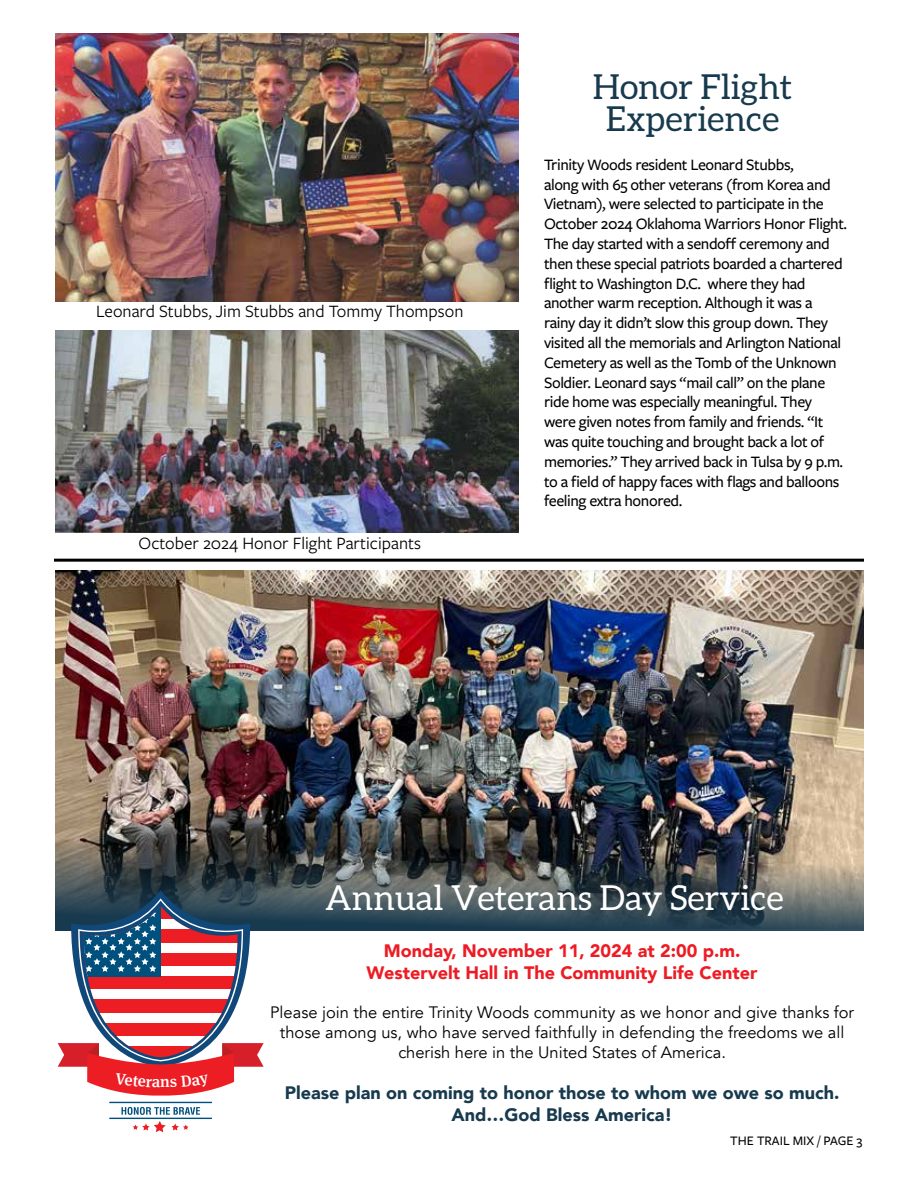
<style>
.page{position:relative;width:918px;height:1188px;background:#fff}
.page>*{position:absolute;margin:0;border:0;box-sizing:border-box;transform-origin:0 0}
.t1{font:34.5px "Aleo";color:#fff}
.t2{font:34.5px/31.5px "Aleo";color:#183a4e;text-align:center}
.t3{font:18px "Freight Sans Pro";color:#000}
.t4{font:900 18px/21.6px "Avenir";color:#ed1c24;text-align:center}
.t5{font:900 18px/21.6px "Avenir";color:#183a4e;text-align:center}
.t6{font:500 16.5px/19.8px "Freight Sans Pro";letter-spacing:-.025em;color:#000}
.t7{font:16.5px/19.8px "Avenir";color:#000;text-align:center}
.t8{font:500 15.9px "Meta Serif Pro";color:#fff}
.t9{font:500 13.5px "Freight Sans Pro";color:#000}
</style>
<div class="page">
<img style="left:56px;top:570px;width:808px;height:275px">
<svg style="left:56px;top:845px;width:808px;height:86px;background:#464f53"></svg>
<svg style="left:121px;top:1107px;width:79px;height:8px"></svg>
<hr style="left:109px;top:1118px;width:103px;height:1px;background:#00507d">
<hr style="left:109px;top:1102px;width:103px;height:1px;background:#00507d">
<svg style="left:133px;top:1121px;width:33px;height:11px"></svg>
<svg style="left:172px;top:1124px;width:17px;height:7px"></svg>
<img style="left:56px;top:33px;width:463px;height:268px">
<img style="left:56px;top:330px;width:463px;height:203px">
<hr style="left:54px;top:559px;width:810px;height:3px;background:#000">
<svg style="left:58px;top:890px;width:206px;height:206px"></svg>
<p class="t3" style="left:96px;top:299px;width:369px">Leonard Stubbs, Jim Stubbs and Tommy Thompson</p>
<p class="t3" style="left:139px;top:531px;width:284px">October 2024 Honor Flight Participants</p>
<h1 class="t2" style="left:593px;top:71px;width:201px">Honor Flight<br>Experience</h1>
<p class="t6" style="left:544px;top:154px;width:305px">Trinity Woods resident Leonard Stubbs,<br>along with 65 other veterans (from Korea and Vietnam), were selected to participate in the October 2024 Oklahoma Warriors Honor Flight.<br>The day started with a sendoff ceremony and then these special patriots boarded a chartered flight to Washington D.C. where they had another warm reception. Although it was a rainy day it didn’t slow this group down. They visited all the memorials and Arlington National Cemetery as well as the Tomb of the Unknown Soldier. Leonard says “mail call” on the plane ride home was especially meaningful. They were given notes from family and friends. “It was quite touching and brought back a lot of memories.” They arrived back in Tulsa by 9 p.m. to a field of happy faces with flags and balloons feeling extra honored.</p>
<p class="t8" style="left:160px;top:1070px;width:11px">n</p>
<h1 class="t1" style="left:325px;top:879px;width:460px">Annual Veterans Day Service</h1>
<p class="t4" style="left:367px;top:939px;width:392px">Monday, November 11, 2024 at 2:00 p.m.<br>Westervelt Hall in The Community Life Center</p>
<p class="t7" style="left:270px;top:1003px;width:585px">Please join the entire Trinity Woods community as we honor and give thanks for those among us, who have served faithfully in defending the freedoms we all cherish here in the United States of America.</p>
<p class="t5" style="left:285px;top:1082px;width:556px">Please plan on coming to honor those to whom we owe so much.<br>And…God Bless America!</p>
<p class="t9" style="left:730px;top:1131px;width:134px">THE TRAIL MIX / PAGE 3</p>
</div>
